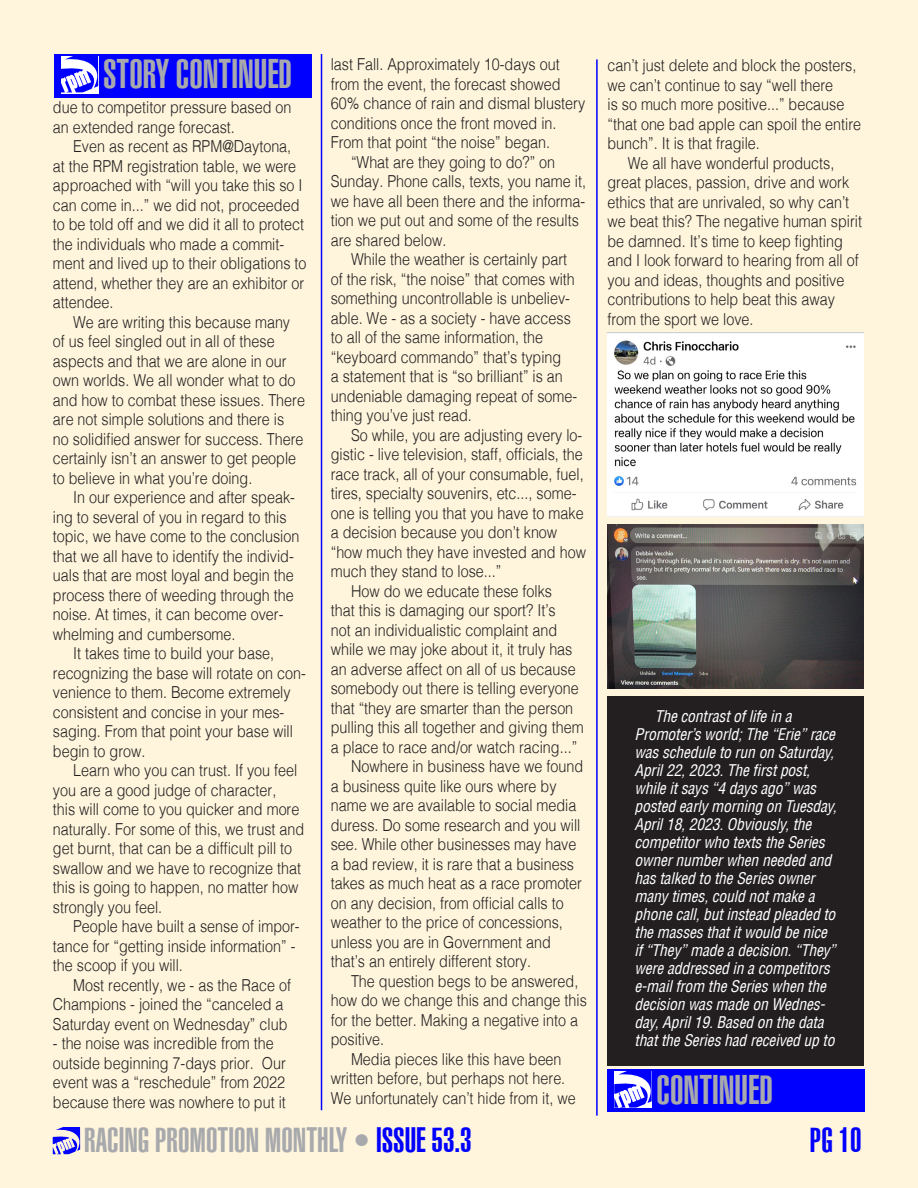
<style>
.page{position:relative;width:918px;height:1188px;background:#fef5dc}
.page>*{position:absolute;margin:0;border:0;box-sizing:border-box;transform-origin:0 0}
.CONTINUED_TEXT{font:900 extra-condensed 40.5px "Helvetica";color:#a8a9ad}
.t1{font:900 extra-condensed 34.5px "Helvetica";color:#a8a9ad}
.t2{font:900 extra-condensed 34.5px "Helvetica";color:#00f}
.BODY_TEXT_NEW{font:300 16.5px/19.5px "Helvetica";color:#231f20;scale:.87 1}
.body_text_12pt_leadi{font:italic condensed 15.75px/18px "Helvetica";letter-spacing:-.01em;color:#fff}
.s1{color:#00f}
</style>
<div class="page">
<svg style="left:53px;top:1127px;width:27px;height:27px"></svg>
<div style="left:54px;top:54px;width:258px;height:43px;background:#00f"></div>
<svg style="left:61px;top:92px;width:37px;height:1px"></svg>
<svg style="left:61px;top:56px;width:37px;height:36px"></svg>
<div style="left:608px;top:1069px;width:257px;height:42px;background:#00f"></div>
<svg style="left:615px;top:1071px;width:37px;height:37px"></svg>
<img style="left:608px;top:333px;width:256px;height:184px">
<img style="left:608px;top:525px;width:256px;height:164px">
<div style="left:608px;top:697px;width:256px;height:369px;background:#231f20"></div>
<hr style="left:321px;top:54px;width:1px;height:1056px;background:#00f">
<hr style="left:596px;top:59px;width:2px;height:1057px;background:#00f">
<p class="CONTINUED_TEXT" style="left:103px;top:56px;width:190px">STORY CONTINUED</p>
<p class="BODY_TEXT_NEW" style="left:53px;top:97px;width:276px">due to competitor pressure based on an extended range forecast.</p>
<p class="BODY_TEXT_NEW" style="left:53px;top:136px;width:293px;text-indent:20px">Even as recent as RPM@Daytona, at the RPM registration table, we were approached with “will you take this so I can come in...” we did not, proceeded to be told off and we did it all to protect the individuals who made a commit&shy;ment and lived up to their obligations to attend, whether they are an exhibitor or attendee.</p>
<p class="BODY_TEXT_NEW" style="left:53px;top:311px;width:291px;text-indent:20px">We are writing this because many of us feel singled out in all of these aspects and that we are alone in our own worlds. We all wonder what to do and how to combat these issues. There are not simple solutions and there is<br>no solidified answer for success. There certainly isn’t an answer to get people to believe in what you’re doing.</p>
<p class="BODY_TEXT_NEW" style="left:53px;top:487px;width:285px;text-indent:20px">In our experience and after speak&shy;ing to several of you in regard to this topic, we have come to the conclusion that we all have to identify the individ&shy;uals that are most loyal and begin the process there of weeding through the noise. At times, it can become over&shy;whelming and cumbersome.</p>
<p class="BODY_TEXT_NEW" style="left:53px;top:643px;width:292px;text-indent:20px">It takes time to build your base, recognizing the base will rotate on con&shy;venience to them. Become extremely consistent and concise in your mes&shy;saging. From that point your base will begin to grow.</p>
<p class="BODY_TEXT_NEW" style="left:53px;top:760px;width:290px;text-indent:20px">Learn who you can trust. If you feel you are a good judge of character,<br>this will come to you quicker and more naturally. For some of this, we trust and get burnt, that can be a difficult pill to swallow and we have to recognize that this is going to happen, no matter how strongly you feel.</p>
<p class="BODY_TEXT_NEW" style="left:53px;top:916px;width:285px;text-indent:20px">People have built a sense of impor&shy;tance for “getting inside information” - the scoop if you will.</p>
<p class="BODY_TEXT_NEW" style="left:53px;top:974px;width:275px;text-indent:20px">Most recently, we - as the Race of<br>Champions - joined the “canceled a<br>Saturday event on Wednesday” club</p>
<p class="BODY_TEXT_NEW" style="left:53px;top:1033px;width:269px">- the noise was incredible from the outside beginning 7-days prior. Our event was a “reschedule” from 2022 because there was nowhere to put it</p>
<p class="BODY_TEXT_NEW" style="left:331px;top:53px;width:294px">last Fall. Approximately 10-days out from the event, the forecast showed 60% chance of rain and dismal blustery conditions once the front moved in.<br>From that point “the noise” began.</p>
<p class="BODY_TEXT_NEW" style="left:331px;top:151px;width:295px;text-indent:20px">“What are they going to do?” on<br>Sunday. Phone calls, texts, you name it, we have all been there and the informa&shy;tion we put out and some of the results are shared below.</p>
<p class="BODY_TEXT_NEW" style="left:331px;top:248px;width:285px;text-indent:20px">While the weather is certainly part of the risk, “the noise” that comes with something uncontrollable is unbeliev&shy;able. We - as a society - have access to all of the same information, the “keyboard commando” that’s typing<br>a statement that is “so brilliant” is an undeniable damaging repeat of some&shy;thing you’ve just read.</p>
<p class="BODY_TEXT_NEW" style="left:331px;top:424px;width:295px;text-indent:20px">So while, you are adjusting every lo&shy;gistic - live television, staff, officials, the race track, all of your consumable, fuel, tires, specialty souvenirs, etc..., some&shy;one is telling you that you have to make a decision because you don’t know “how much they have invested and how much they stand to lose...”</p>
<p class="BODY_TEXT_NEW" style="left:331px;top:580px;width:292px;text-indent:20px">How do we educate these folks<br>that this is damaging our sport? It’s<br>not an individualistic complaint and while we may joke about it, it truly has an adverse affect on all of us because somebody out there is telling everyone that “they are smarter than the person pulling this all together and giving them a place to race and/or watch racing...”</p>
<p class="BODY_TEXT_NEW" style="left:331px;top:755px;width:292px;text-indent:20px">Nowhere in business have we found a business quite like ours where by name we are available to social media duress. Do some research and you will see. While other businesses may have a bad review, it is rare that a business takes as much heat as a race promoter on any decision, from official calls to weather to the price of concessions, unless you are in Government and that’s an entirely different story.</p>
<p class="BODY_TEXT_NEW" style="left:331px;top:970px;width:296px;text-indent:20px">The question begs to be answered, how do we change this and change this for the better. Making a negative into a positive.</p>
<p class="BODY_TEXT_NEW" style="left:331px;top:1048px;width:283px;text-indent:20px">Media pieces like this have been written before, but perhaps not here.<br>We unfortunately can’t hide from it, we</p>
<p class="BODY_TEXT_NEW" style="left:608px;top:54px;width:293px">can’t just delete and block the posters, we can’t continue to say “well there<br>is so much more positive...” because “that one bad apple can spoil the entire bunch”. It is that fragile.</p>
<p class="BODY_TEXT_NEW" style="left:608px;top:152px;width:294px;text-indent:20px">We all have wonderful products, great places, passion, drive and work ethics that are unrivaled, so why can’t we beat this? The negative human spirit be damned. It’s time to keep fighting and I look forward to hearing from all of you and ideas, thoughts and positive contributions to help beat this away from the sport we love.</p>
<p class="body_text_12pt_leadi" style="left:634px;top:708px;width:204px;text-indent:20px">The contrast of life in a<br>Promoter’s world; The “Erie” race was schedule to run on Saturday,<br>April 22, 2023. The first post, while it says “4 days ago” was posted early morning on Tuesday,<br>April 18, 2023. Obviously, the competitor who texts the Series owner number when needed and has talked to the Series owner many times, could not make a phone call, but instead pleaded to the masses that it would be nice if “They” made a decision. “They” were addressed in a competitors e-mail from the Series when the decision was made on Wednes&shy;day, April 19. Based on the data that the Series had received up to</p>
<p class="CONTINUED_TEXT" style="left:657px;top:1071px;width:118px">CONTINUED</p>
<h2 class="t1" style="left:84px;top:1124px;width:389px">RACING PROMOTION MONTHLY • <span class="s1">ISSUE 53.3</span></h2>
<h2 class="t2" style="left:810px;top:1124px;width:53px">PG 10</h2>
</div>
